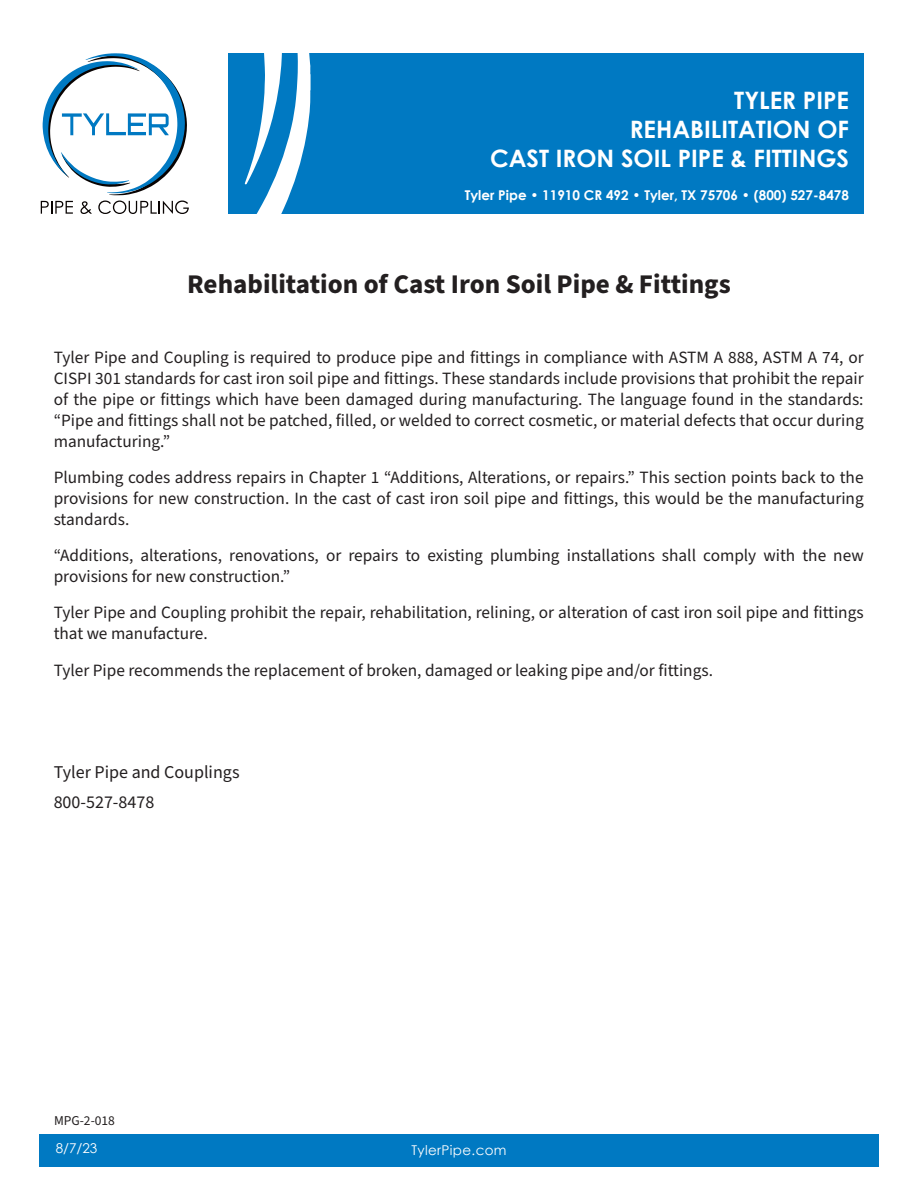
<style>
.page{position:relative;width:918px;height:1188px;background:#fff}
.page>*{position:absolute;margin:0;border:0;box-sizing:border-box;transform-origin:0 0}
.t1{font:700 27px "Source Sans Pro";color:#231f20}
.t2{font:700 24px/28.8px "Century Gothic";color:#fff;text-align:right}
.t3{font:18px/30px "Source Sans Pro";color:#231f20}
.t4{font:17.25px/21px "Source Sans Pro";color:#231f20;text-align:justify}
.t5{font:700 13.5px "Century Gothic";color:#fff}
.t6{font:13.5px "Century Gothic";letter-spacing:.025em;color:#fff}
.t7{font:13.5px "Source Sans Pro";color:#231f20}
</style>
<div class="page">
<div style="left:39px;top:1134px;width:840px;height:33px;background:#0079c2"></div>
<svg style="left:43px;top:53px;width:144px;height:142px"></svg>
<svg style="left:41px;top:201px;width:32px;height:13px"></svg>
<svg style="left:80px;top:201px;width:12px;height:13px"></svg>
<svg style="left:98px;top:201px;width:91px;height:13px"></svg>
<div style="left:228px;top:53px;width:636px;height:161px;background:#0079c2"></div>
<svg style="left:245px;top:53px;width:66px;height:161px"></svg>
<h2 class="t2" style="left:490px;top:85px;width:361px">TYLER PIPE<br>REHABILITATION OF<br>CAST IRON SOIL PIPE &amp; FITTINGS</h2>
<p class="t5" style="left:465px;top:185px;width:386px">Tyler Pipe • 11910 CR 492 • Tyler, TX 75706 • (800) 527-8478</p>
<h1 class="t1" style="left:187px;top:266px;width:545px">Rehabilitation of Cast Iron Soil Pipe &amp; Fittings</h1>
<p class="t4" style="left:54px;top:347px;width:812px">Tyler Pipe and Coupling is required to produce pipe and fittings in compliance with ASTM A 888, ASTM A 74, or CISPI 301 standards for cast iron soil pipe and fittings. These standards include provisions that prohibit the repair of the pipe or fittings which have been damaged during manufacturing. The language found in the standards: “Pipe and fittings shall not be patched, filled, or welded to correct cosmetic, or material defects that occur during manufacturing.”</p>
<p class="t4" style="left:54px;top:467px;width:812px">Plumbing codes address repairs in Chapter 1 “Additions, Alterations, or repairs.” This section points back to the provisions for new construction. In the cast of cast iron soil pipe and fittings, this would be the manufacturing standards.</p>
<p class="t4" style="left:54px;top:545px;width:812px">“Additions, alterations, renovations, or repairs to existing plumbing installations shall comply with the new provisions for new construction.”</p>
<p class="t4" style="left:54px;top:602px;width:811px">Tyler Pipe and Coupling prohibit the repair, rehabilitation, relining, or alteration of cast iron soil pipe and fittings that we manufacture.</p>
<p class="t4" style="left:54px;top:661px;width:661px">Tyler Pipe recommends the replacement of broken, damaged or leaking pipe and/or fittings.</p>
<p class="t3" style="left:54px;top:758px;width:187px">Tyler Pipe and Couplings<br>800-527-8478</p>
<p class="t7" style="left:54px;top:1112px;width:63px">MPG-2-018</p>
<p class="t6" style="left:56px;top:1138px;width:43px">8/7/23</p>
<p class="t6" style="left:411px;top:1141px;width:97px">TylerPipe.com</p>
</div>
